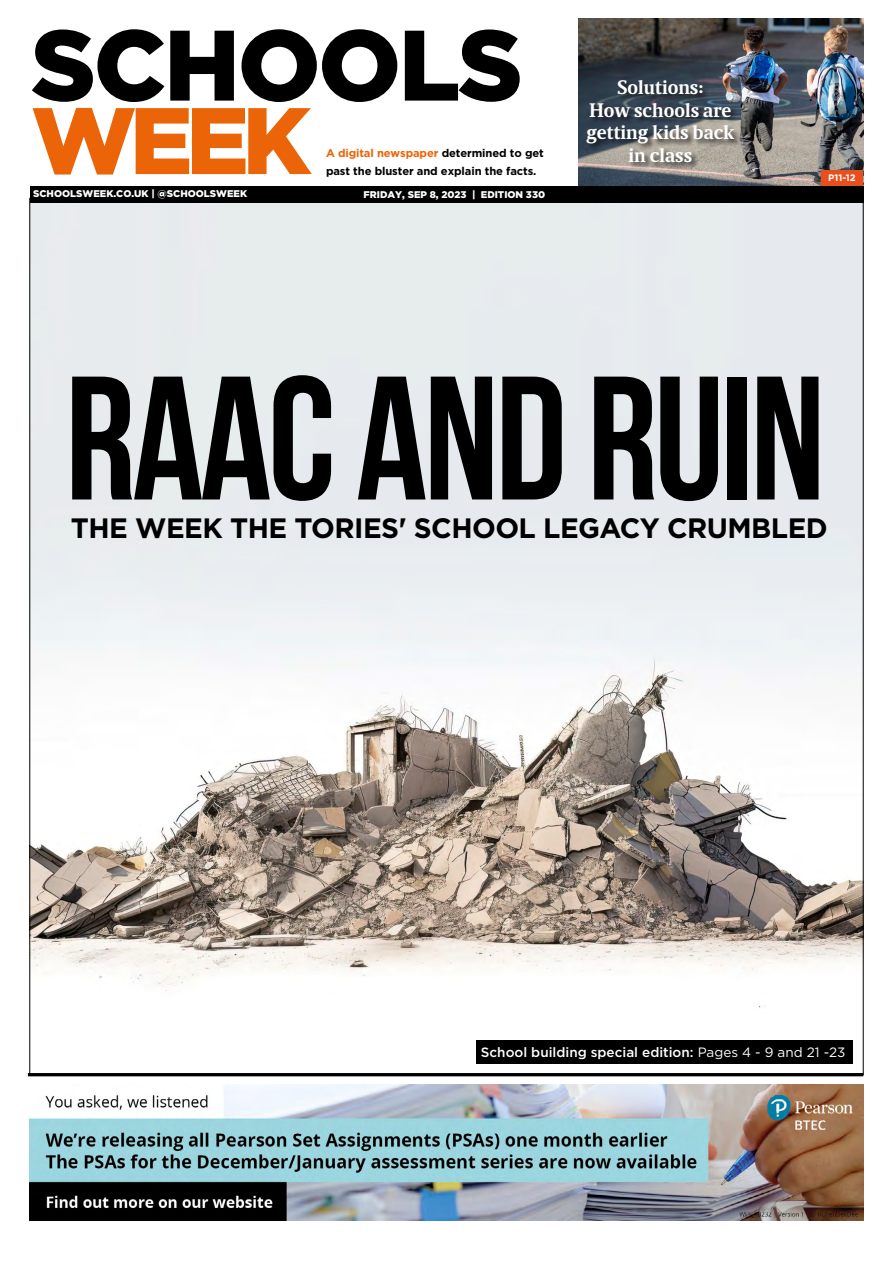
<style>
.page{position:relative;width:893px;height:1263px;background:#fff}
.page>*{position:absolute;margin:0;border:0;box-sizing:border-box;transform-origin:0 0}
.t1{font:700 175.5px "Bebas Neue";letter-spacing:-.02em;color:#000}
.t2{font:700 28.05px "Gotham HTF";letter-spacing:-.02em;color:#000}
.t3{font:700 19.5px/22.5px "Maga";color:#fff;text-align:center}
.t4{font:500 13.5px "Gotham HTF";color:#fff}
.t5{font:700 11.25px/18.3px "Gotham HTF";letter-spacing:-.01em;color:#000}
.t6{font:900 9.75px "Gotham HTF";color:#fff}
.t7{font:700 9.45px "Gotham HTF";color:#fff}
.s1{color:#ec6408}
.s2{font-weight:400}
</style>
<div class="page">
<img style="left:32px;top:202px;width:829px;height:839px">
<img style="left:578px;top:18px;width:285px;height:168px">
<div style="left:822px;top:170px;width:41px;height:16px;background:#e94f1c"></div>
<div style="left:30px;top:186px;width:833px;height:16px;background:#000"></div>
<svg style="left:32px;top:29px;width:132px;height:73px"></svg>
<svg style="left:170px;top:31px;width:64px;height:70px"></svg>
<svg style="left:242px;top:29px;width:155px;height:73px"></svg>
<svg style="left:405px;top:29px;width:115px;height:73px"></svg>
<svg style="left:33px;top:108px;width:279px;height:67px"></svg>
<div style="left:585px;top:79px;width:156px;height:90px;background:#000;opacity:.75"></div>
<hr style="left:28px;top:1073px;width:835px;height:3px;background:#000">
<img style="left:30px;top:1084px;width:833px;height:136px">
<div style="left:476px;top:1041px;width:377px;height:23px;background:#000"></div>
<p class="t6" style="left:33px;top:188px;width:215px">SCHOOLSWEEK.CO.UK | @SCHOOLSWEEK</p>
<p class="t5" style="left:326px;top:143px;width:219px"><span class="s1">A digital newspaper</span> determined to get past the bluster and explain the facts.</p>
<p class="t6" style="left:364px;top:189px;width:183px">FRIDAY, SEP 8, 2023 | EDITION 330</p>
<h3 class="t3" style="left:586px;top:76px;width:149px">Solutions:<br>How schools are getting kids back in class</h3>
<p class="t7" style="left:828px;top:173px;width:29px">P11-12</p>
<h1 class="t1" style="left:65px;top:343px;width:762px">RAAC AND RUIN</h1>
<h2 class="t2" style="left:71px;top:512px;width:758px">THE WEEK THE TORIES' SCHOOL LEGACY CRUMBLED</h2>
<p class="t4" style="left:481px;top:1044px;width:366px">School building special edition: <span class="s2">Pages 4 - 9 and 21 -23</span></p>
</div>
